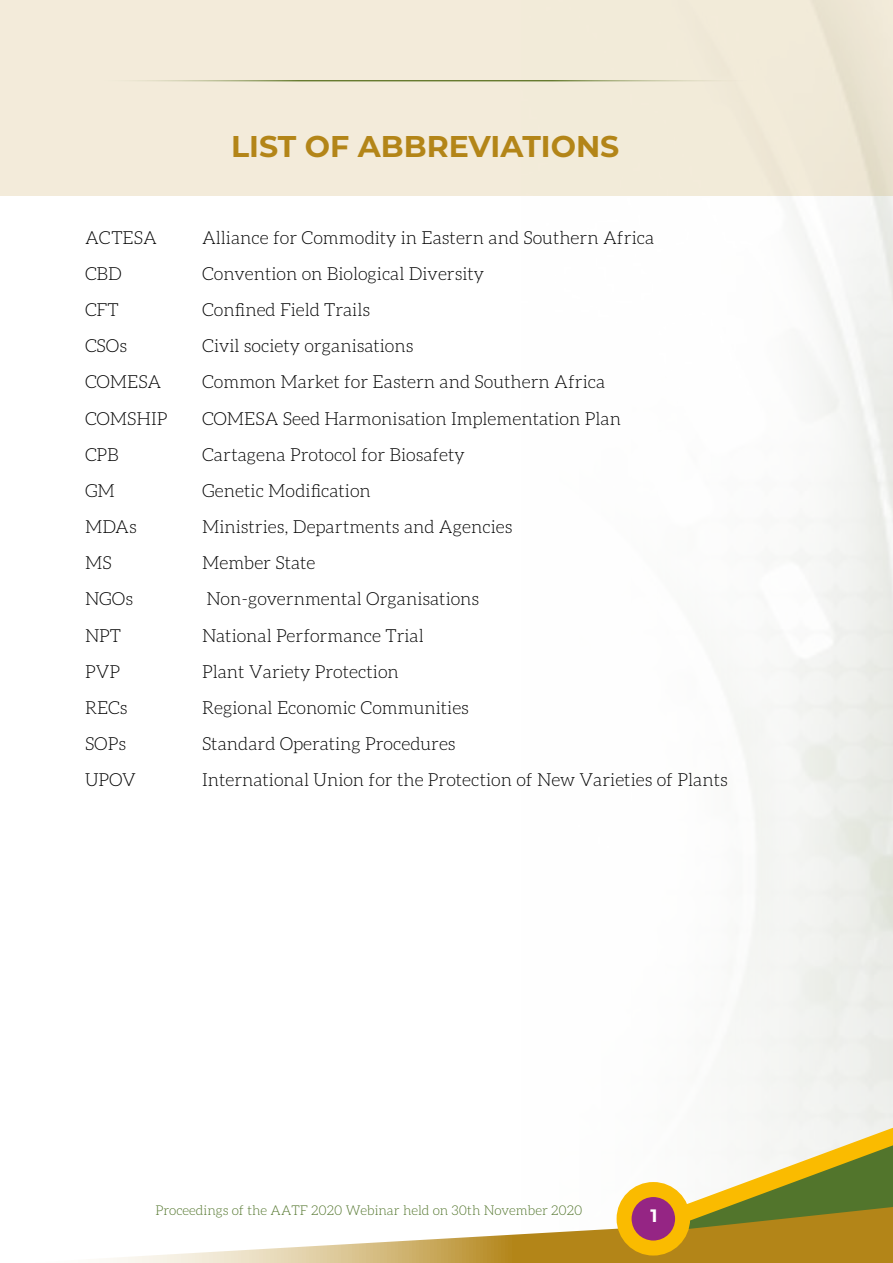
<style>
.page{position:relative;width:893px;height:1263px;background:#fff}
.page>*{position:absolute;margin:0;border:0;box-sizing:border-box;transform-origin:0 0}
.t1{font:700 30px "Montserrat";color:#b38518}
.t2{font:300 18px "Aleo";color:#000}
.t3{font:700 18px "Montserrat";color:#fff}
.t4{font:300 13.5px "Aleo";color:#52752c}
</style>
<div class="page">
<svg style="left:106px;top:1189px;width:787px;height:74px"></svg>
<svg style="left:636px;top:1110px;width:257px;height:135px"></svg>
<svg style="left:624px;top:1189px;width:59px;height:59px;background:#a33b70"></svg>
<div style="left:617px;top:1182px;width:73px;height:73px;border:15px solid #fabb00;border-radius:50%"></div>
<div style="left:0;top:0;width:893px;height:196px;background:#f3ebda"></div>
<h1 class="t1" style="left:231px;top:124px;width:390px">LIST OF ABBREVIATIONS</h1>
<p class="t2" style="left:85px;top:228px;width:73px">ACTESA</p>
<p class="t2" style="left:202px;top:228px;width:454px">Alliance for Commodity in Eastern and Southern Africa</p>
<p class="t2" style="left:85px;top:264px;width:38px">CBD</p>
<p class="t2" style="left:202px;top:264px;width:284px">Convention on Biological Diversity</p>
<p class="t2" style="left:85px;top:300px;width:35px">CFT</p>
<p class="t2" style="left:202px;top:300px;width:170px">Confined Field Trails</p>
<p class="t2" style="left:85px;top:336px;width:44px">CSOs</p>
<p class="t2" style="left:202px;top:336px;width:213px">Civil society organisations</p>
<p class="t2" style="left:85px;top:372px;width:78px">COMESA</p>
<p class="t2" style="left:202px;top:372px;width:405px">Common Market for Eastern and Southern Africa</p>
<p class="t2" style="left:85px;top:408px;width:84px">COMSHIP</p>
<p class="t2" style="left:202px;top:408px;width:421px">COMESA Seed Harmonisation Implementation Plan</p>
<p class="t2" style="left:85px;top:445px;width:35px">CPB</p>
<p class="t2" style="left:202px;top:445px;width:264px">Cartagena Protocol for Biosafety</p>
<p class="t2" style="left:85px;top:481px;width:31px">GM</p>
<p class="t2" style="left:202px;top:481px;width:170px">Genetic Modification</p>
<p class="t2" style="left:85px;top:517px;width:53px">MDAs</p>
<p class="t2" style="left:202px;top:517px;width:312px">Ministries, Departments and Agencies</p>
<p class="t2" style="left:85px;top:553px;width:28px">MS</p>
<p class="t2" style="left:202px;top:553px;width:115px">Member State</p>
<p class="t2" style="left:85px;top:589px;width:50px">NGOs</p>
<p class="t2" style="left:206px;top:589px;width:274px">Non-governmental Organisations</p>
<p class="t2" style="left:85px;top:625px;width:38px">NPT</p>
<p class="t2" style="left:202px;top:625px;width:223px">National Performance Trial</p>
<p class="t2" style="left:85px;top:662px;width:37px">PVP</p>
<p class="t2" style="left:202px;top:662px;width:198px">Plant Variety Protection</p>
<p class="t2" style="left:85px;top:698px;width:44px">RECs</p>
<p class="t2" style="left:202px;top:698px;width:268px">Regional Economic Communities</p>
<p class="t2" style="left:85px;top:734px;width:43px">SOPs</p>
<p class="t2" style="left:202px;top:734px;width:255px">Standard Operating Procedures</p>
<p class="t2" style="left:85px;top:770px;width:52px">UPOV</p>
<p class="t2" style="left:202px;top:770px;width:527px">International Union for the Protection of New Varieties of Plants</p>
<p class="t4" style="left:155px;top:1203px;width:429px">Proceedings of the AATF 2020 Webinar held on 30th November 2020</p>
<p class="t3" style="left:650px;top:1203px;width:9px">1</p>
</div>
